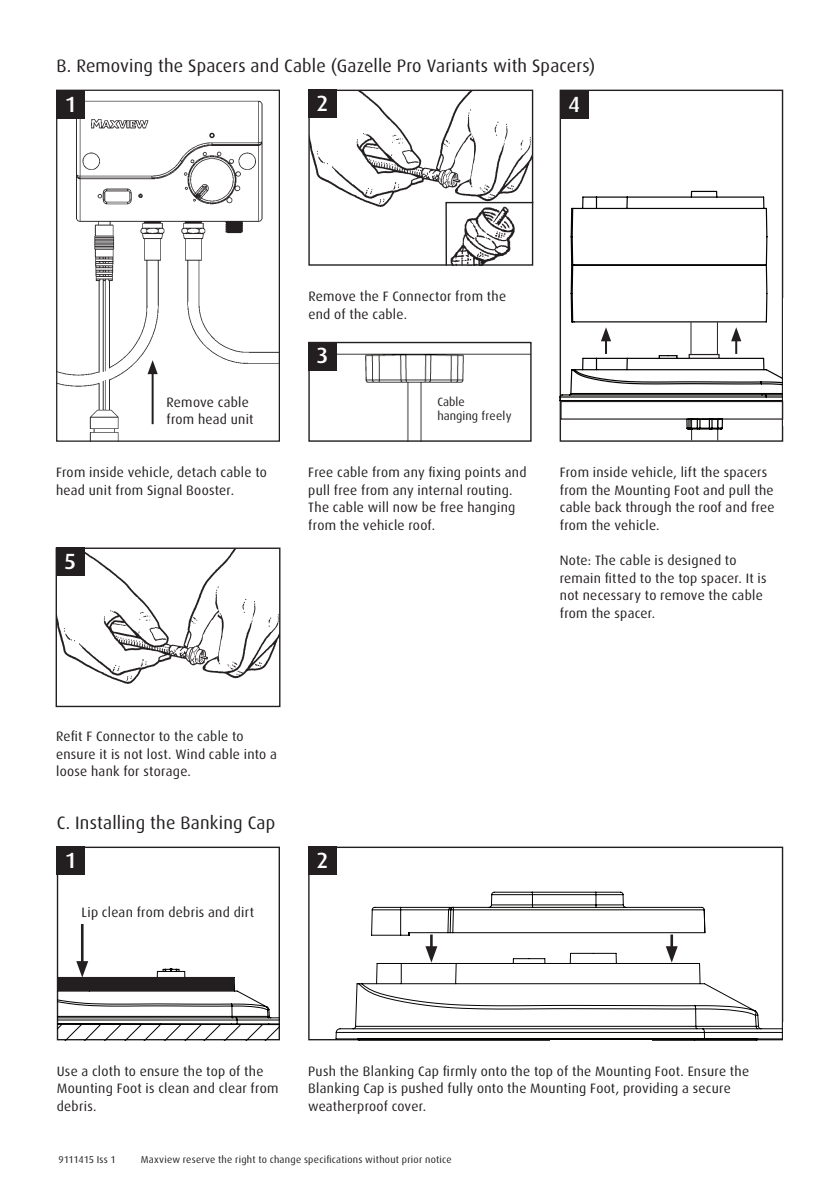
<style>
.page{position:relative;width:840px;height:1191px;background:#fff}
.page>*{position:absolute;margin:0;border:0;box-sizing:border-box;transform-origin:0 0}
.t1{font:500 22px "Dax";color:#fff}
.t2{font:18px "Dax";letter-spacing:.01em;color:#231f20}
.t3{font:13.6px/17.6px "Dax";letter-spacing:.02em;color:#231f20}
.t4{font:12px/14.4px "Dax";color:#231f20}
.t5{font:10px "Dax";letter-spacing:.025em;color:#231f20}
.t6{font:10px "Dax";letter-spacing:-.015em;color:#231f20}
</style>
<div class="page">
<img style="left:58px;top:549px;width:220px;height:135px">
<div style="left:56px;top:547px;width:224px;height:160px;border:1px solid #231f20"></div>
<img style="left:58px;top:100px;width:220px;height:340px">
<div style="left:56px;top:90px;width:224px;height:352px;border:1px solid #231f20"></div>
<hr style="left:151px;top:371px;width:2px;height:53px;background:#231f20">
<svg style="left:147px;top:360px;width:11px;height:14px"></svg>
<img style="left:310px;top:92px;width:221px;height:115px">
<div style="left:308px;top:90px;width:225px;height:176px;border:1px solid #231f20"></div>
<svg style="left:444px;top:201px;width:90px;height:65px"></svg>
<img style="left:310px;top:344px;width:219px;height:96px">
<div style="left:308px;top:342px;width:223px;height:100px;border:1px solid #231f20"></div>
<div style="left:57px;top:846px;width:223px;height:194px;border:1px solid #231f20"></div>
<div style="left:354px;top:402px;width:49px;height:32px;background:#fff"></div>
<svg style="left:559px;top:190px;width:225px;height:252px"></svg>
<div style="left:782px;top:298px;width:37px;height:128px;background:#fff"></div>
<svg style="left:730px;top:327px;width:11px;height:27px"></svg>
<hr style="left:688px;top:354px;width:30px;height:4px;background:#fff">
<div style="left:688px;top:354px;width:31px;height:5px;border:1px solid #231f20"></div>
<svg style="left:335px;top:891px;width:449px;height:150px"></svg>
<svg style="left:665px;top:934px;width:12px;height:28px"></svg>
<svg style="left:425px;top:934px;width:12px;height:28px"></svg>
<svg style="left:600px;top:327px;width:10px;height:27px"></svg>
<div style="left:57px;top:90px;width:28px;height:29px;background:#231f20"></div>
<div style="left:308px;top:90px;width:28px;height:28px;background:#231f20"></div>
<div style="left:308px;top:342px;width:28px;height:28px;background:#231f20"></div>
<div style="left:559px;top:90px;width:29px;height:29px;background:#231f20"></div>
<div style="left:56px;top:547px;width:28px;height:29px;background:#231f20"></div>
<div style="left:57px;top:846px;width:28px;height:29px;background:#231f20"></div>
<div style="left:308px;top:846px;width:28px;height:29px;background:#231f20"></div>
<hr style="left:81px;top:924px;width:2px;height:41px;background:#231f20">
<svg style="left:57px;top:961px;width:222px;height:79px"></svg>
<div style="left:57px;top:977px;width:177px;height:14px;background:#231f20"></div>
<div style="left:550px;top:1040px;width:101px;height:22px;background:#fff"></div>
<div style="left:782px;top:1022px;width:16px;height:26px;background:#fff"></div>
<hr style="left:716px;top:322px;width:1px;height:32px;background:#231f20">
<hr style="left:690px;top:322px;width:1px;height:32px;background:#231f20">
<div style="left:578px;top:234px;width:181px;height:6px;background:#fff"></div>
<div style="left:576px;top:256px;width:185px;height:7px;background:#fff"></div>
<div style="left:577px;top:291px;width:182px;height:7px;background:#fff"></div>
<div style="left:560px;top:401px;width:222px;height:18px;border:1px solid #231f20"></div>
<svg style="left:685px;top:417px;width:38px;height:23px"></svg>
<h2 class="t2" style="left:57px;top:56px;width:540px">B. Removing the Spacers and Cable (Gazelle Pro Variants with Spacers)</h2>
<h1 class="t1" style="left:65px;top:92px;width:14px">1</h1>
<h1 class="t1" style="left:316px;top:91px;width:14px">2</h1>
<h1 class="t1" style="left:568px;top:92px;width:14px">4</h1>
<p class="t3" style="left:166px;top:393px;width:89px">Remove cable from head unit</p>
<p class="t3" style="left:308px;top:287px;width:199px">Remove the F Connector from the end of the cable.</p>
<h1 class="t1" style="left:316px;top:343px;width:14px">3</h1>
<p class="t4" style="left:437px;top:394px;width:76px">Cable<br>hanging freely</p>
<p class="t3" style="left:56px;top:463px;width:212px">From inside vehicle, detach cable to head unit from Signal Booster.</p>
<h1 class="t1" style="left:64px;top:549px;width:14px">5</h1>
<p class="t3" style="left:308px;top:463px;width:220px">Free cable from any fixing points and pull free from any internal routing.<br>The cable will now be free hanging from the vehicle roof.</p>
<p class="t3" style="left:559px;top:463px;width:216px">From inside vehicle, lift the spacers from the Mounting Foot and pull the cable back through the roof and free from the vehicle.</p>
<p class="t3" style="left:559px;top:551px;width:208px">Note: The cable is designed to remain fitted to the top spacer. It is not necessary to remove the cable from the spacer.</p>
<p class="t3" style="left:56px;top:727px;width:222px">Refit F Connector to the cable to ensure it is not lost. Wind cable into a loose hank for storage.</p>
<h2 class="t2" style="left:57px;top:813px;width:220px">C. Installing the Banking Cap</h2>
<h1 class="t1" style="left:65px;top:848px;width:14px">1</h1>
<h1 class="t1" style="left:316px;top:848px;width:14px">2</h1>
<p class="t3" style="left:81px;top:903px;width:174px">Lip clean from debris and dirt</p>
<p class="t3" style="left:57px;top:1062px;width:223px">Use a cloth to ensure the top of the<br>Mounting Foot is clean and clear from debris.</p>
<p class="t3" style="left:308px;top:1062px;width:442px">Push the Blanking Cap firmly onto the top of the Mounting Foot. Ensure the<br>Blanking Cap is pushed fully onto the Mounting Foot, providing a secure weatherproof cover.</p>
<p class="t6" style="left:58px;top:1154px;width:59px">9111415 Iss 1</p>
<p class="t5" style="left:141px;top:1154px;width:312px">Maxview reserve the right to change specifications without prior notice</p>
</div>
